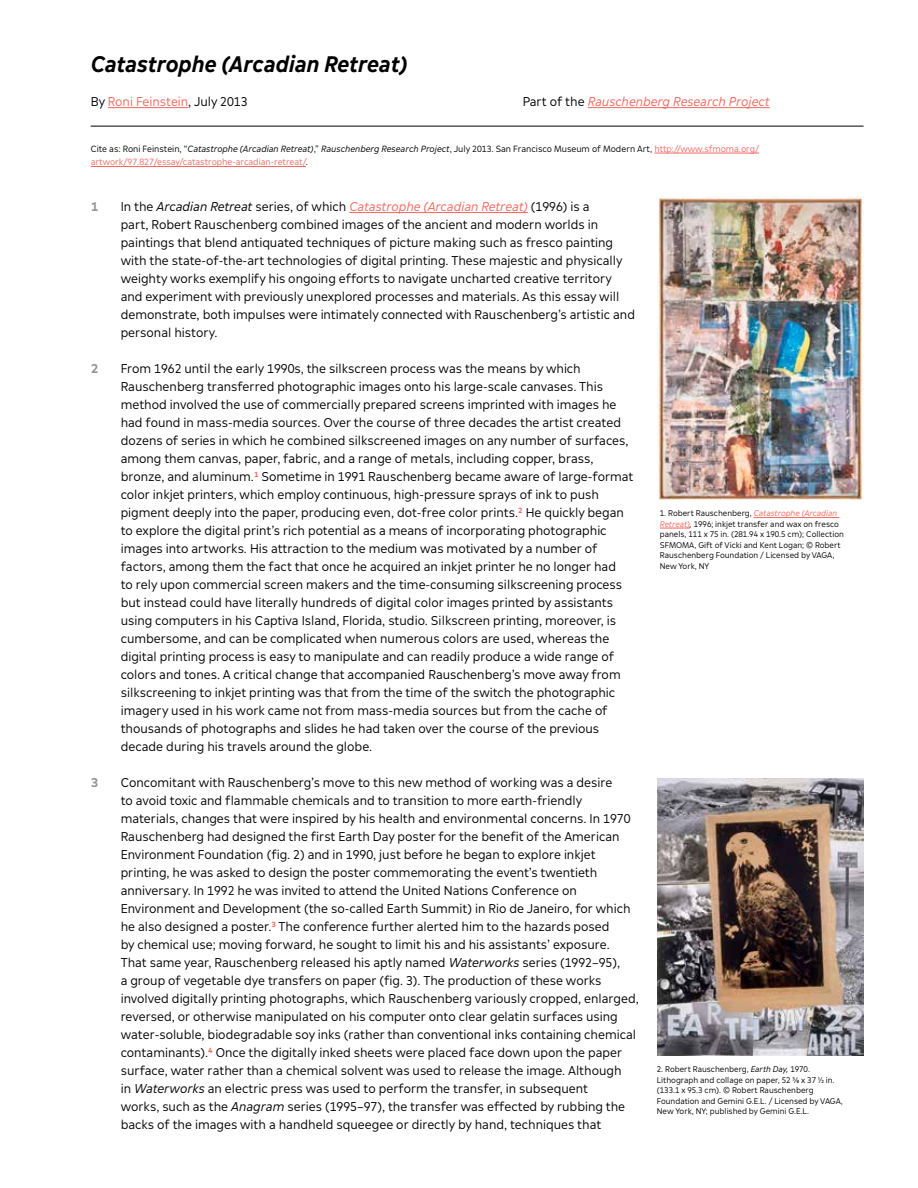
<style>
.page{position:relative;width:918px;height:1188px;background:#fff}
.page>*{position:absolute;margin:0;border:0;box-sizing:border-box;transform-origin:0 0}
.t1{font:italic 700 22.5px "SFMOMA Text";color:#000}
.t2{font:12.75px/18px "SFMOMA Text";color:#000}
.t3{font:italic 12.75px "SFMOMA Text";color:#f2665e}
.t4{font:12.75px "SFMOMA Text";color:#f2665e}
.t5{font:700 12.75px "SFMOMA Display";color:#939598}
.t6{font:9px/13.5px "SFMOMA Text";color:#f2665e}
.t7{font:8.25px/10.5px "SFMOMA Text";color:#000}
.s1{color:#000}
.s2{font-style:normal;color:#000}
.s3{font-style:italic;color:#000}
.s4{font-style:italic}
.s5{font-style:italic;color:#f2665e}
</style>
<div class="page">
<hr style="left:108px;top:107px;width:80px;height:1px;background:#f2665e">
<hr style="left:588px;top:107px;width:182px;height:1px;background:#f2665e">
<hr style="left:654px;top:153px;width:105px;height:1px;background:#f2665e">
<hr style="left:91px;top:166px;width:215px;height:1px;background:#f2665e">
<hr style="left:349px;top:212px;width:179px;height:1px;background:#f2665e">
<img style="left:657px;top:197px;width:207px;height:302px">
<img style="left:657px;top:779px;width:207px;height:276px">
<hr style="left:754px;top:517px;width:85px;height:1px;background:#f2665e">
<hr style="left:660px;top:528px;width:30px;height:1px;background:#f2665e">
<hr style="left:91px;top:126px;width:773px;height:1px;background:#000">
<h1 class="t1" style="left:91px;top:50px;width:319px">Catastrophe (Arcadian Retreat)</h1>
<p class="t4" style="left:91px;top:94px;width:158px"><span class="s1">By</span> Roni Feinstein<span class="s1">, July 2013</span></p>
<p class="t3" style="left:523px;top:94px;width:249px"><span class="s2">Part of the</span> Rauschenberg Research Project</p>
<p class="t6" style="left:91px;top:142px;width:668px"><span class="s1">Cite as: Roni Feinstein, “</span><span class="s3">Catastrophe (Arcadian Retreat)</span><span class="s1">,”</span> <span class="s3">Rauschenberg Research Project</span><span class="s1">, July 2013. San Francisco Museum of Modern Art,</span> http://www.sfmoma.org/ artwork/97.827/essay/catastrophe-arcadian-retreat/<span class="s1">.</span></p>
<p class="t5" style="left:91px;top:198px;width:9px">1</p>
<p class="t2" style="left:121px;top:197px;width:516px">In the <span class="s4">Arcadian Retreat</span> series, of which <span class="s5">Catastrophe (Arcadian Retreat)</span> (1996) is a<br>part, Robert Rauschenberg combined images of the ancient and modern worlds in paintings that blend antiquated techniques of picture making such as fresco painting with the state-of-the-art technologies of digital printing. These majestic and physically weighty works exemplify his ongoing efforts to navigate uncharted creative territory and experiment with previously unexplored processes and materials. As this essay will demonstrate, both impulses were intimately connected with Rauschenberg’s artistic and personal history.</p>
<p class="t5" style="left:91px;top:360px;width:9px">2</p>
<p class="t2" style="left:121px;top:359px;width:514px">From 1962 until the early 1990s, the silkscreen process was the means by which Rauschenberg transferred photographic images onto his large-scale canvases. This method involved the use of commercially prepared screens imprinted with images he had found in mass-media sources. Over the course of three decades the artist created dozens of series in which he combined silkscreened images on any number of surfaces, among them canvas, paper, fabric, and a range of metals, including copper, brass, bronze, and aluminum.<sup>1</sup> Sometime in 1991 Rauschenberg became aware of large-format color inkjet printers, which employ continuous, high-pressure sprays of ink to push pigment deeply into the paper, producing even, dot-free color prints.<sup>2</sup> He quickly began to explore the digital print’s rich potential as a means of incorporating photographic images into artworks. His attraction to the medium was motivated by a number of factors, among them the fact that once he acquired an inkjet printer he no longer had<br>to rely upon commercial screen makers and the time-consuming silkscreening process but instead could have literally hundreds of digital color images printed by assistants using computers in his Captiva Island, Florida, studio. Silkscreen printing, moreover, is cumbersome, and can be complicated when numerous colors are used, whereas the digital printing process is easy to manipulate and can readily produce a wide range of colors and tones. A critical change that accompanied Rauschenberg’s move away from silkscreening to inkjet printing was that from the time of the switch the photographic imagery used in his work came not from mass-media sources but from the cache of thousands of photographs and slides he had taken over the course of the previous decade during his travels around the globe.</p>
<p class="t5" style="left:91px;top:774px;width:9px">3</p>
<p class="t2" style="left:121px;top:773px;width:520px">Concomitant with Rauschenberg’s move to this new method of working was a desire<br>to avoid toxic and flammable chemicals and to transition to more earth-friendly materials, changes that were inspired by his health and environmental concerns. In 1970<br>Rauschenberg had designed the first Earth Day poster for the benefit of the American Environment Foundation (fig. 2) and in 1990, just before he began to explore inkjet printing, he was asked to design the poster commemorating the event’s twentieth anniversary. In 1992 he was invited to attend the United Nations Conference on Environment and Development (the so-called Earth Summit) in Rio de Janeiro, for which he also designed a poster.<sup>3</sup> The conference further alerted him to the hazards posed<br>by chemical use; moving forward, he sought to limit his and his assistants’ exposure.<br>That same year, Rauschenberg released his aptly named <span class="s4">Waterworks</span> series (1992–95),<br>a group of vegetable dye transfers on paper (fig. 3). The production of these works involved digitally printing photographs, which Rauschenberg variously cropped, enlarged, reversed, or otherwise manipulated on his computer onto clear gelatin surfaces using water-soluble, biodegradable soy inks (rather than conventional inks containing chemical contaminants).<sup>4</sup> Once the digitally inked sheets were placed face down upon the paper surface, water rather than a chemical solvent was used to release the image. Although<br>in <span class="s4">Waterworks</span> an electric press was used to perform the transfer, in subsequent<br>works, such as the <span class="s4">Anagram</span> series (1995–97), the transfer was effected by rubbing the backs of the images with a handheld squeegee or directly by hand, techniques that</p>
<p class="t7" style="left:660px;top:508px;width:186px">1. Robert Rauschenberg, <span class="s5">Catastrophe (Arcadian Retreat)</span><span class="s4">,</span> 1996; inkjet transfer and wax on fresco panels, 111 x 75 in. (281.94 x 190.5 cm); Collection SFMOMA, Gift of Vicki and Kent Logan; © Robert Rauschenberg Foundation / Licensed by VAGA, New York, NY</p>
<p class="t7" style="left:657px;top:1064px;width:188px">2. Robert Rauschenberg, <span class="s4">Earth Day,</span> 1970.<br>Lithograph and collage on paper, 52 3/8 x 37 1/2 in. (133.1 x 95.3 cm). © Robert Rauschenberg Foundation and Gemini G.E.L. / Licensed by VAGA, New York, NY; published by Gemini G.E.L.</p>
</div>
